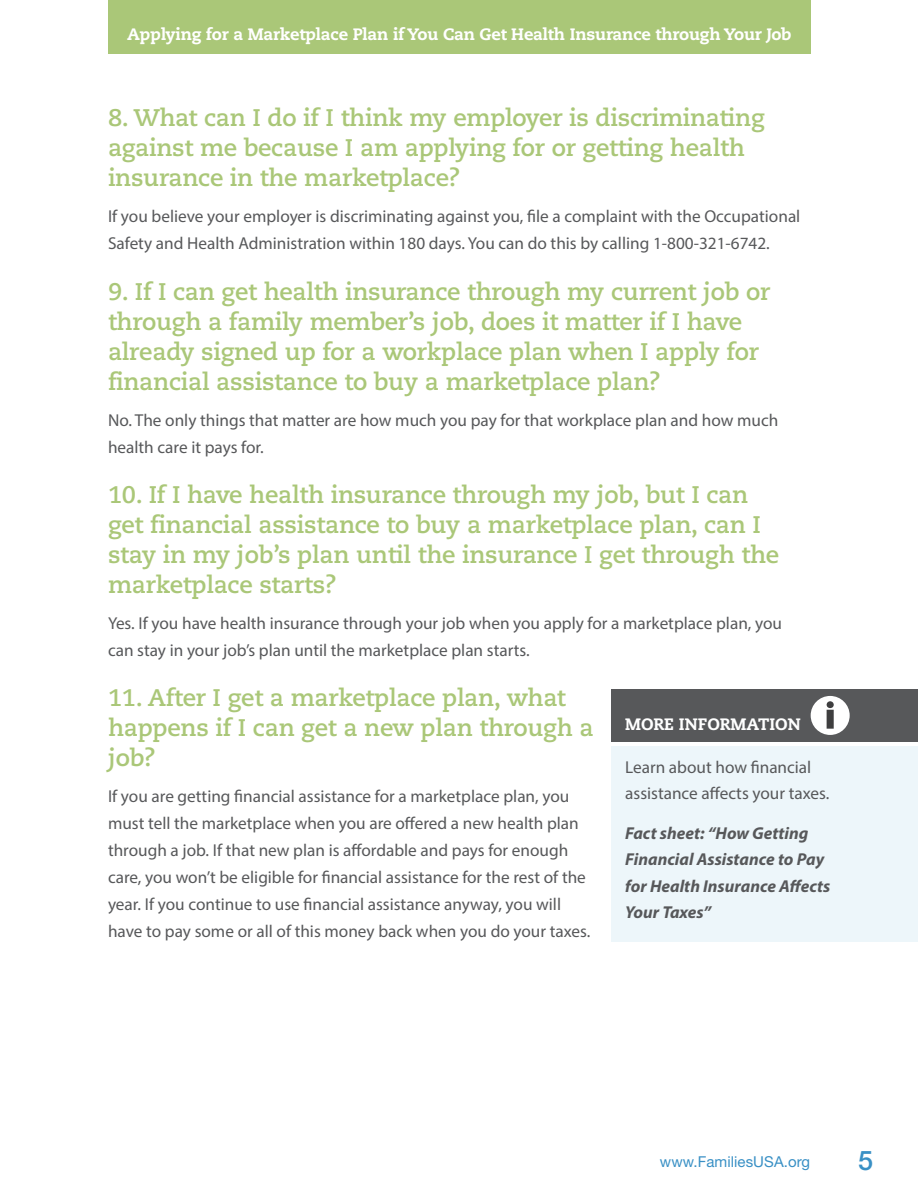
<style>
.page{position:relative;width:918px;height:1188px;background:#fff}
.page>*{position:absolute;margin:0;border:0;box-sizing:border-box;transform-origin:0 0}
.t1{font:500 27px "Helvetica Neue LT Std";color:#3990c5}
.t2{font:700 24px/30px "Caecilia LT Std";letter-spacing:-.01em;color:#aac778}
.BODY_TEXT{font:17.25px/27px "Myriad Pro";color:#57585a}
.SIDEBAR_Factsheet_Ti{font:italic 700 17.25px/26.2px "Myriad Pro";color:#57585a}
.TITLE1_INSIDE_PAGES{font:800 16.5px "Caecilia LT Std";letter-spacing:-.01em;color:#fff}
.SIDEBAR_TITLE{font:800 16.5px "Caecilia LT Std";color:#fff}
.t3{font:15px "Helvetica Neue LT Std";letter-spacing:.005em;color:#3990c5}
</style>
<div class="page">
<div style="left:108px;top:0;width:703px;height:54px;background:#aac778"></div>
<div style="left:612px;top:689px;width:306px;height:52px;background:#57585a"></div>
<div style="left:811px;top:696px;width:39px;height:39px;background:#fff;border-radius:50%"></div>
<svg style="left:827px;top:701px;width:7px;height:28px"></svg>
<div style="left:612px;top:747px;width:306px;height:195px;background:#edf6fa"></div>
<p class="TITLE1_INSIDE_PAGES" style="left:127px;top:24px;width:666px">Applying for a Marketplace Plan if You Can Get Health Insurance through Your Job</p>
<h1 class="t2" style="left:108px;top:103px;width:658px">8. What can I do if I think my employer is discriminating against me because I am applying for or getting health insurance in the marketplace?</h1>
<p class="BODY_TEXT" style="left:108px;top:203px;width:694px">If you believe your employer is discriminating against you, file a complaint with the Occupational<br>Safety and Health Administration within 180 days. You can do this by calling 1-800-321-6742.</p>
<h1 class="t2" style="left:108px;top:277px;width:664px">9. If I can get health insurance through my current job or through a family member’s job, does it matter if I have already signed up for a workplace plan when I apply for financial assistance to buy a marketplace plan?</h1>
<p class="BODY_TEXT" style="left:108px;top:406px;width:672px">No. The only things that matter are how much you pay for that workplace plan and how much health care it pays for.</p>
<h1 class="t2" style="left:108px;top:480px;width:673px">10. If I have health insurance through my job, but I can get financial assistance to buy a marketplace plan, can I stay in my job’s plan until the insurance I get through the marketplace starts?</h1>
<p class="BODY_TEXT" style="left:108px;top:609px;width:676px">Yes. If you have health insurance through your job when you apply for a marketplace plan, you can stay in your job’s plan until the marketplace plan starts.</p>
<h1 class="t2" style="left:108px;top:683px;width:487px">11. After I get a marketplace plan, what happens if I can get a new plan through a job?</h1>
<p class="BODY_TEXT" style="left:108px;top:783px;width:484px">If you are getting financial assistance for a marketplace plan, you must tell the marketplace when you are offered a new health plan through a job. If that new plan is affordable and pays for enough care, you won’t be eligible for financial assistance for the rest of the year. If you continue to use financial assistance anyway, you will have to pay some or all of this money back when you do your taxes.</p>
<p class="SIDEBAR_TITLE" style="left:625px;top:714px;width:177px">MORE INFORMATION</p>
<p class="BODY_TEXT" style="left:625px;top:754px;width:206px;line-height:26.2px">Learn about how financial assistance affects your taxes.</p>
<p class="SIDEBAR_Factsheet_Ti" style="left:625px;top:820px;width:207px">Fact sheet: “How Getting<br>Financial Assistance to Pay for Health Insurance Affects<br>Your Taxes”</p>
<p class="t3" style="left:660px;top:1153px;width:152px">www.FamiliesUSA.org</p>
<h1 class="t1" style="left:858px;top:1144px;width:17px">5</h1>
</div>
